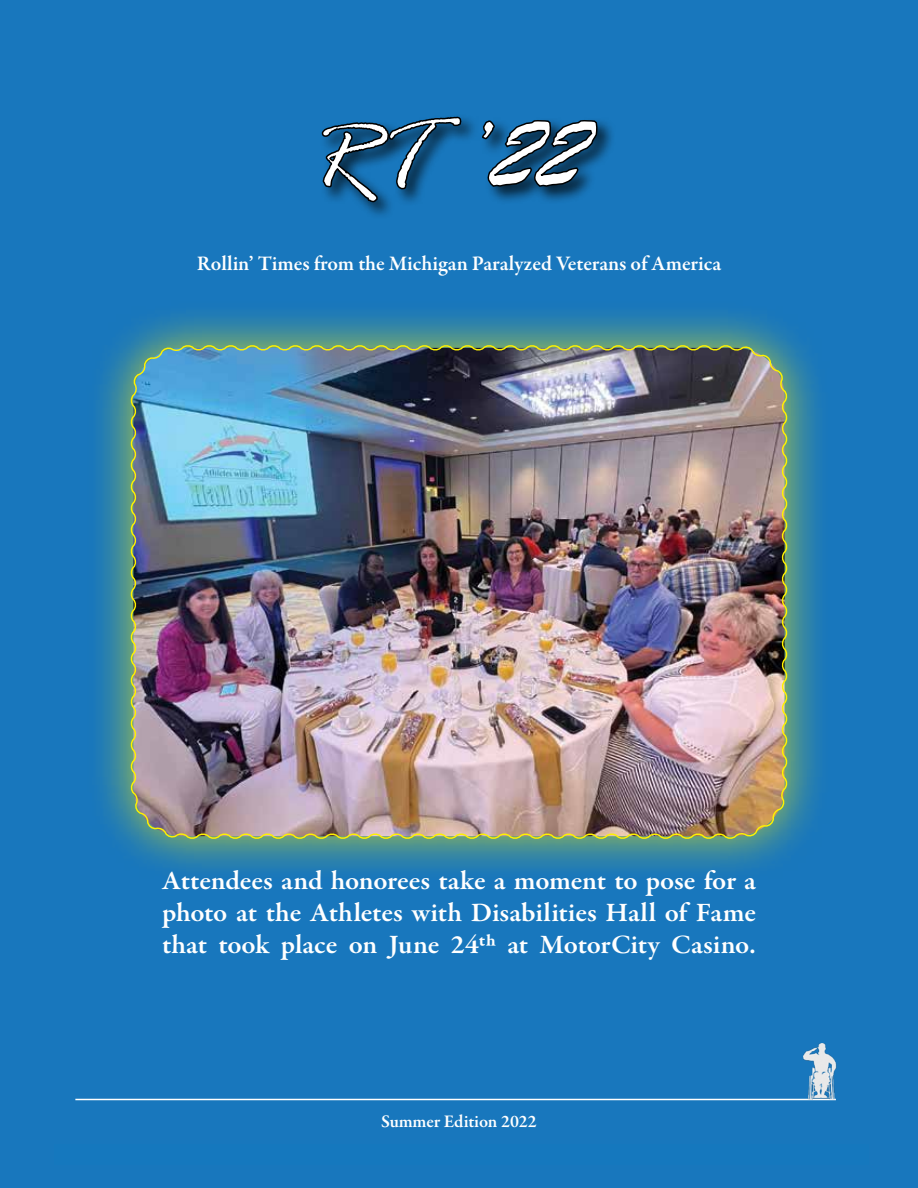
<style>
.page{position:relative;width:918px;height:1188px;background:#1877bd}
.page>*{position:absolute;margin:0;border:0;box-sizing:border-box;transform-origin:0 0}
.t1{font:600 27px/32.4px "Garamond Premr Pro";letter-spacing:-.005em;color:#fff;text-align:justify;scale:1.04 1}
.t2{font:600 21px "Garamond Premr Pro";color:#fff}
.t3{font:600 18px "Garamond Premr Pro";letter-spacing:-.005em;color:#fff}
</style>
<div class="page">
<hr style="left:75px;top:1099px;width:761px;height:1px;background:#fff">
<img style="left:804px;top:1044px;width:33px;height:56px">
<div style="left:319px;top:114px;width:297px;height:107px;background:#000;opacity:.75"></div>
<svg style="left:321px;top:116px;width:141px;height:87px"></svg>
<svg style="left:481px;top:119px;width:117px;height:69px"></svg>
<div style="left:86px;top:301px;width:745px;height:582px;background:#fff200;opacity:.71"></div>
<img style="left:129px;top:343px;width:660px;height:498px">
<p class="t2" style="left:197px;top:250px;width:526px">Rollin’ Times from the Michigan Paralyzed Veterans of America</p>
<p class="t1" style="left:162px;top:864px;width:573px">Attendees and honorees take a moment to pose for a photo at the Athletes with Disabilities Hall of Fame that took place on June 24th at MotorCity Casino.</p>
<p class="t3" style="left:381px;top:1110px;width:157px">Summer Edition 2022</p>
</div>
